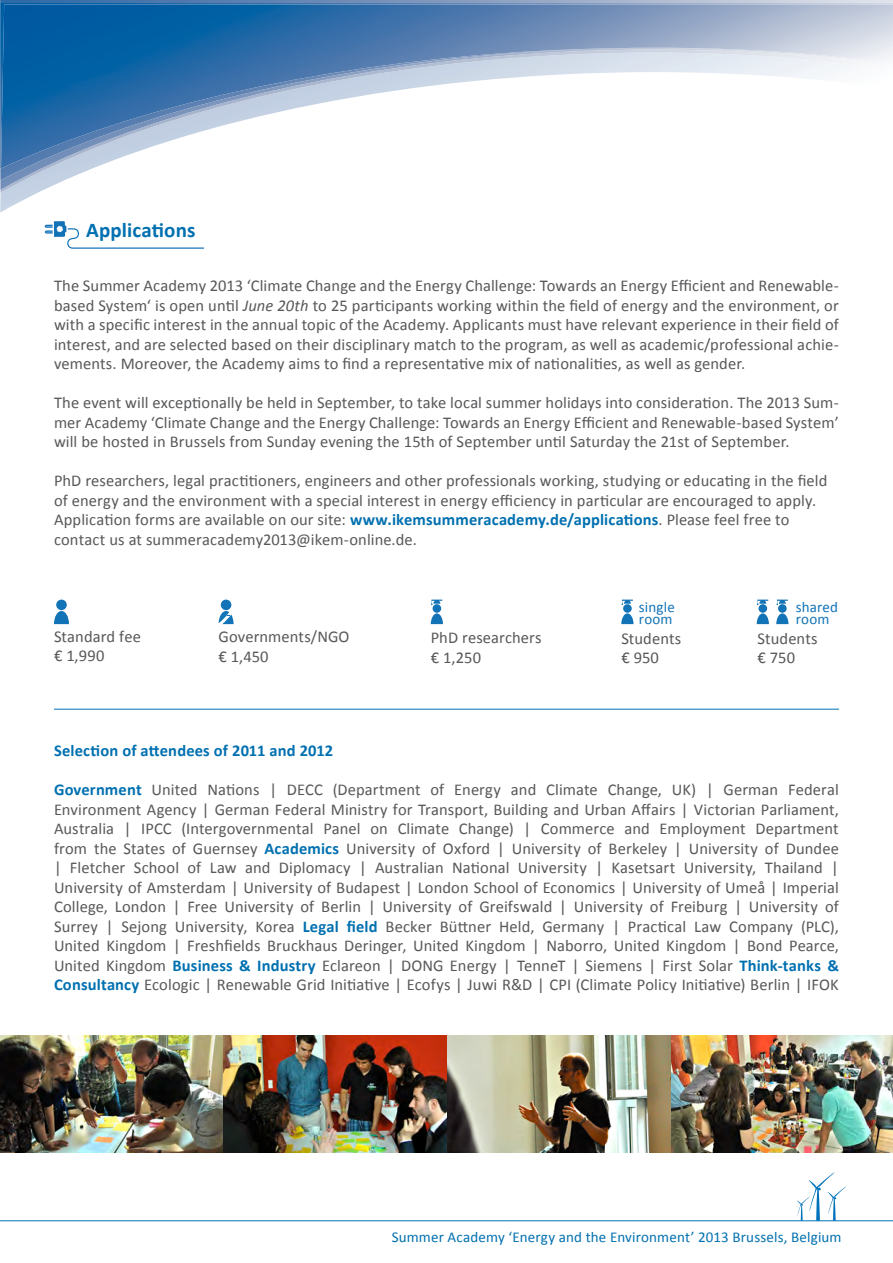
<style>
.page{position:relative;width:893px;height:1263px;background:#fff}
.page>*{position:absolute;margin:0;border:0;box-sizing:border-box;transform-origin:0 0}
.t1{font:700 21px "Calibri";letter-spacing:.005em;color:#0070b0}
.t2{font:16.5px/19.5px "Calibri";letter-spacing:.005em;color:#57585a;text-align:justify}
.t3{font:700 16.5px "Calibri";letter-spacing:.01em;color:#0070b0}
.t4{font:15px "Calibri";letter-spacing:.01em;color:#0070b0}
.t5{font:15px "Calibri";letter-spacing:.01em;color:#1273b7}
.s1{font-style:italic}
.s2{font-weight:700;color:#0070b0}
</style>
<div class="page">
<img style="left:1px;top:180px;width:63px;height:10px">
<img style="left:1px;top:168px;width:92px;height:12px">
<img style="left:1px;top:4px;width:892px;height:164px">
<hr style="left:0;top:1220px;width:893px;height:1px;background:#0073bc">
<svg style="left:797px;top:1172px;width:49px;height:49px"></svg>
<svg style="left:45px;top:221px;width:159px;height:28px"></svg>
<svg style="left:54px;top:611px;width:15px;height:13px"></svg>
<div style="left:56px;top:600px;width:11px;height:10px;background:#1273b7;border-radius:50%"></div>
<svg style="left:431px;top:613px;width:12px;height:11px"></svg>
<div style="left:433px;top:604px;width:8px;height:9px;background:#1273b7;border-radius:50%"></div>
<svg style="left:431px;top:600px;width:11px;height:5px"></svg>
<div style="left:221px;top:600px;width:10px;height:10px;background:#1273b7;border-radius:50%"></div>
<svg style="left:219px;top:611px;width:15px;height:13px"></svg>
<img style="left:0;top:1035px;width:893px;height:118px">
<hr style="left:54px;top:709px;width:785px;height:1px;background:#0070b0">
<svg style="left:621px;top:613px;width:12px;height:11px"></svg>
<div style="left:623px;top:604px;width:9px;height:9px;background:#1273b7;border-radius:50%"></div>
<svg style="left:622px;top:600px;width:11px;height:5px"></svg>
<svg style="left:757px;top:613px;width:12px;height:11px"></svg>
<div style="left:758px;top:604px;width:9px;height:9px;background:#1273b7;border-radius:50%"></div>
<svg style="left:757px;top:600px;width:11px;height:5px"></svg>
<svg style="left:776px;top:613px;width:12px;height:11px"></svg>
<div style="left:778px;top:604px;width:9px;height:9px;background:#1273b7;border-radius:50%"></div>
<svg style="left:776px;top:600px;width:12px;height:5px"></svg>
<p class="t1" style="left:86px;top:217px;width:111px">Applications</p>
<p class="t2" style="left:54px;top:275px;width:786px">The Summer Academy 2013 ‘Climate Change and the Energy Challenge: Towards an Energy Efficient and Renewable&shy;based System‘ is open until <span class="s1">June 20th</span> to 25 participants working within the field of energy and the environment, or with a specific interest in the annual topic of the Academy. Applicants must have relevant experience in their field of interest, and are selected based on their disciplinary match to the program, as well as academic/professional achie&shy;vements. Moreover, the Academy aims to find a representative mix of nationalities, as well as gender.</p>
<p class="t2" style="left:54px;top:392px;width:786px">The event will exceptionally be held in September, to take local summer holidays into consideration. The 2013 Sum&shy;mer Academy ‘Climate Change and the Energy Challenge: Towards an Energy Efficient and Renewable-based System’ will be hosted in Brussels from Sunday evening the 15th of September until Saturday the 21st of September.</p>
<p class="t2" style="left:54px;top:470px;width:775px;text-align:left">PhD researchers, legal practitioners, engineers and other professionals working, studying or educating in the field of energy and the environment with a special interest in energy efficiency in particular are encouraged to apply.<br>Application forms are available on our site: <span class="s2">www.ikemsummeracademy.de/applications</span>. Please feel free to contact us at summeracademy2013@ikem-online.de.</p>
<p class="t2" style="left:54px;top:626px;width:88px">Standard fee</p>
<p class="t2" style="left:54px;top:645px;width:52px">€ 1,990</p>
<p class="t2" style="left:219px;top:626px;width:132px">Governments/NGO</p>
<p class="t2" style="left:219px;top:645px;width:52px">€ 1,450</p>
<p class="t2" style="left:431px;top:627px;width:112px">PhD researchers</p>
<p class="t2" style="left:431px;top:647px;width:52px">€ 1,250</p>
<p class="t5" style="left:639px;top:597px;width:37px">single</p>
<p class="t5" style="left:639px;top:609px;width:35px">room</p>
<p class="t2" style="left:621px;top:628px;width:62px">Students</p>
<p class="t2" style="left:621px;top:647px;width:39px">€ 950</p>
<p class="t5" style="left:796px;top:597px;width:44px">shared</p>
<p class="t5" style="left:796px;top:609px;width:35px">room</p>
<p class="t2" style="left:758px;top:628px;width:62px">Students</p>
<p class="t2" style="left:758px;top:647px;width:39px">€ 750</p>
<p class="t3" style="left:54px;top:740px;width:281px">Selection of attendees of 2011 and 2012</p>
<p class="t2" style="left:54px;top:779px;width:786px"><span class="s2">Government</span> United Nations | DECC (Department of Energy and Climate Change, UK) | German Federal Environment Agency | German Federal Ministry for Transport, Building and Urban Affairs | Victorian Parliament, Australia | IPCC (Intergovernmental Panel on Climate Change) | Commerce and Employment Department from the States of Guernsey <span class="s2">Academics</span> University of Oxford | University of Berkeley | University of Dundee | Fletcher School of Law and Diplomacy | Australian National University | Kasetsart University, Thailand | University of Amsterdam | University of Budapest | London School of Economics | University of Umeå | Imperial College, London | Free University of Berlin | University of Greifswald | University of Freiburg | University of Surrey | Sejong University, Korea <span class="s2">Legal field</span> Becker Büttner Held, Germany | Practical Law Company (PLC), United Kingdom | Freshfields Bruckhaus Deringer, United Kingdom | Naborro, United Kingdom | Bond Pearce, United Kingdom <span class="s2">Business &amp; Industry</span> Eclareon | DONG Energy | TenneT | Siemens | First Solar <span class="s2">Think-tanks &amp; Consultancy</span> Ecologic | Renewable Grid Initiative | Ecofys | Juwi R&amp;D | CPI (Climate Policy Initiative) Berlin | IFOK</p>
<p class="t4" style="left:392px;top:1228px;width:451px">Summer Academy ‘Energy and the Environment’ 2013 Brussels, Belgium</p>
</div>
